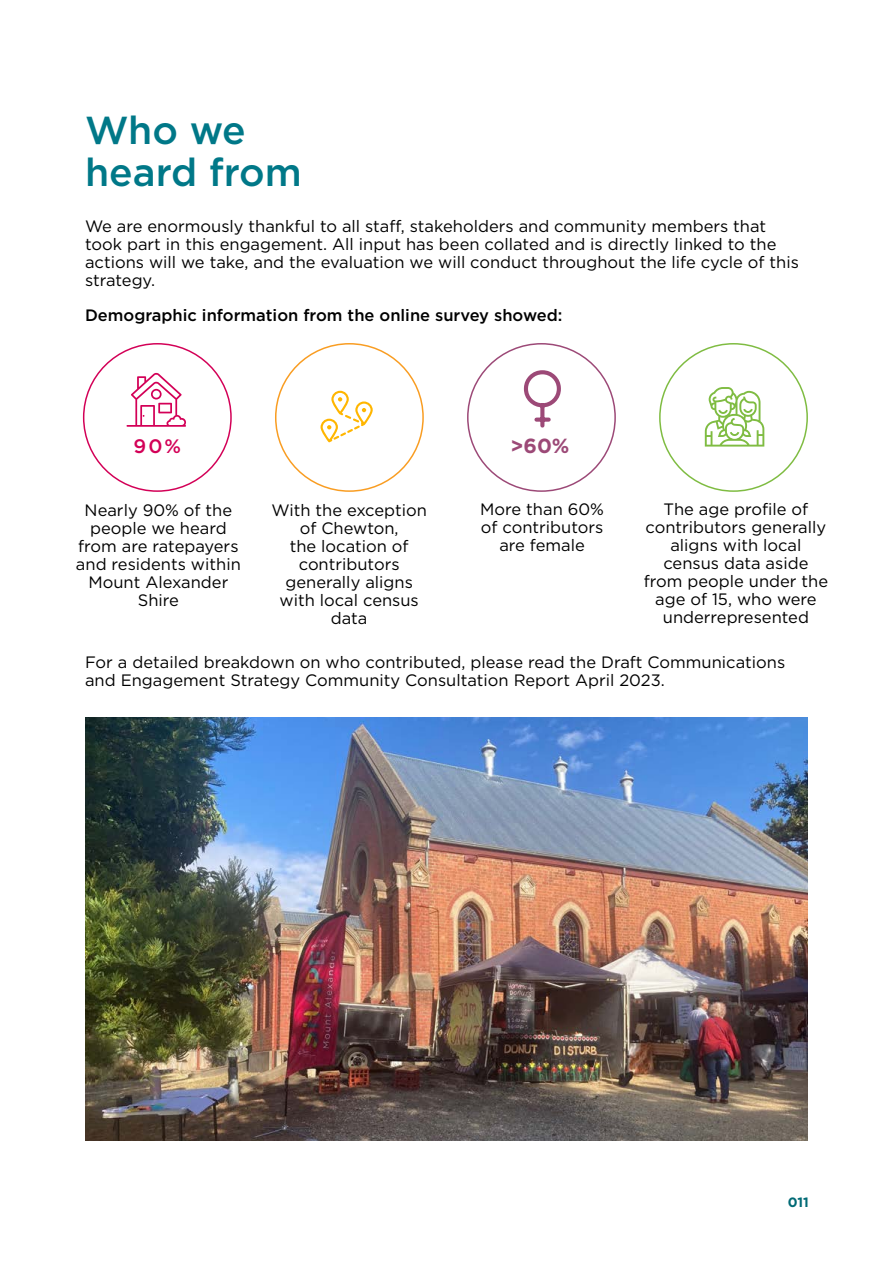
<style>
.page{position:relative;width:893px;height:1263px;background:#fff}
.page>*{position:absolute;margin:0;border:0;box-sizing:border-box;transform-origin:0 0}
._1_Heading{font:500 39px/42px "Gotham";color:#007888}
.Body_Copy{font:700 20.4px "Gotham";color:#9c4977}
.t1{font:500 19.5px "Gotham";color:#d30057}
.Body_Copy-2{font:16.5px/18px "Gotham";color:#000;text-align:center}
._2_Subhead{font:500 16.5px "Gotham";color:#000}
.Body_Copy-3{font:700 13.5px "Gotham";color:#006a75}
</style>
<div class="page">
<svg style="left:522px;top:370px;width:41px;height:122px"></svg>
<svg style="left:705px;top:387px;width:59px;height:60px"></svg>
<svg style="left:321px;top:391px;width:52px;height:51px"></svg>
<svg style="left:126px;top:372px;width:60px;height:55px"></svg>
<img style="left:85px;top:717px;width:723px;height:423px">
<p class="_1_Heading" style="left:85px;top:109px;width:218px">Who we heard from</p>
<p class="Body_Copy-2" style="left:85px;top:217px;width:715px;text-align:left">We are enormously thankful to all staff, stakeholders and community members that took part in this engagement. All input has been collated and is directly linked to the actions will we take, and the evaluation we will conduct throughout the life cycle of this strategy.</p>
<p class="_2_Subhead" style="left:85px;top:305px;width:479px">Demographic information from the online survey showed:</p>
<p class="t1" style="left:134px;top:433px;width:49px">90%</p>
<p class="Body_Copy" style="left:510px;top:434px;width:61px">&gt;60%</p>
<p class="Body_Copy-2" style="left:76px;top:501px;width:166px">Nearly 90% of the people we heard from are ratepayers and residents within<br>Mount Alexander<br>Shire</p>
<p class="Body_Copy-2" style="left:271px;top:501px;width:157px">With the exception of Chewton,<br>the location of contributors generally aligns with local census data</p>
<p class="Body_Copy-2" style="left:644px;top:500px;width:186px">The age profile of contributors generally aligns with local census data aside from people under the age of 15, who were underrepresented</p>
<p class="Body_Copy-2" style="left:480px;top:500px;width:125px">More than 60% of contributors are female</p>
<p class="Body_Copy-2" style="left:85px;top:653px;width:702px;text-align:left">For a detailed breakdown on who contributed, please read the Draft Communications and Engagement Strategy Community Consultation Report April 2023.</p>
<p class="Body_Copy-3" style="left:788px;top:1194px;width:23px">011</p>
</div>
